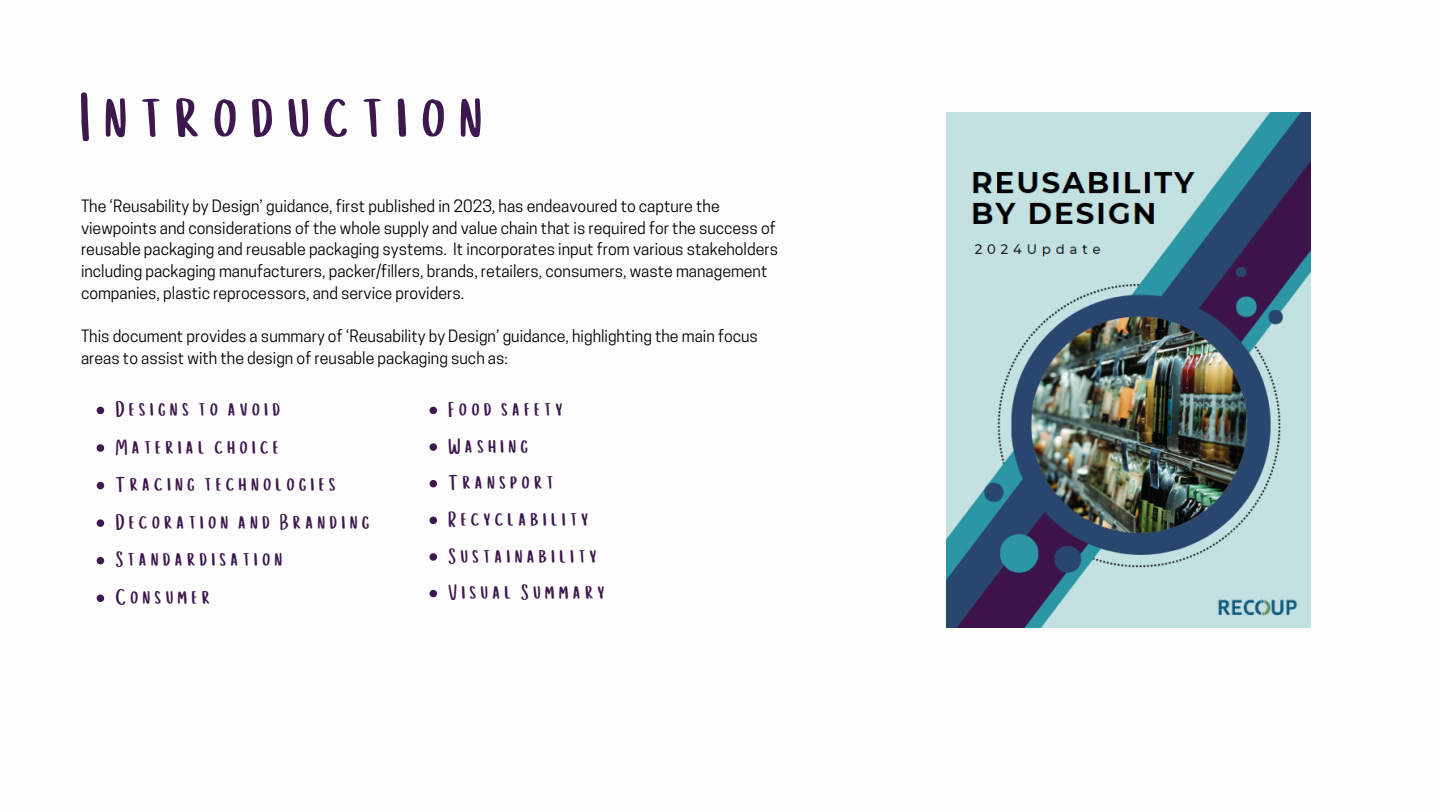
<style>
.page{position:relative;width:1440px;height:810px;background:#fff}
.page>*{position:absolute;margin:0;border:0;box-sizing:border-box;transform-origin:0 0}
.t1{font:67px "Cup Cakes";color:#3d184e}
.t2{font:22px "Cup Cakes";color:#3d184e}
.t3{font:16px/21.8px "Cooper Hewitt";color:#000}
</style>
<div class="page">
<img style="left:946px;top:113px;width:365px;height:514px">
<svg style="left:97px;top:407px;width:7px;height:7px"></svg>
<svg style="left:97px;top:595px;width:7px;height:7px"></svg>
<svg style="left:97px;top:482px;width:7px;height:7px"></svg>
<svg style="left:97px;top:444px;width:7px;height:8px"></svg>
<svg style="left:97px;top:557px;width:7px;height:7px"></svg>
<svg style="left:97px;top:519px;width:7px;height:8px"></svg>
<svg style="left:430px;top:553px;width:7px;height:8px"></svg>
<svg style="left:430px;top:517px;width:7px;height:7px"></svg>
<svg style="left:430px;top:590px;width:7px;height:7px"></svg>
<svg style="left:430px;top:443px;width:7px;height:8px"></svg>
<svg style="left:430px;top:407px;width:7px;height:7px"></svg>
<svg style="left:430px;top:480px;width:7px;height:7px"></svg>
<p class="t1" style="left:81px;top:74px;width:418px">Introduction</p>
<p class="t3" style="left:81px;top:197px;width:699px">The ‘Reusability by Design’ guidance, first published in 2023, has endeavoured to capture the viewpoints and considerations of the whole supply and value chain that is required for the success of reusable packaging and reusable packaging systems. It incorporates input from various stakeholders including packaging manufacturers, packer/fillers, brands, retailers, consumers, waste management companies, plastic reprocessors, and service providers.</p>
<p class="t3" style="left:81px;top:328px;width:678px">This document provides a summary of ‘Reusability by Design’ guidance, highlighting the main focus areas to assist with the design of reusable packaging such as:</p>
<p class="t2" style="left:116px;top:395px;width:170px">Designs to avoid</p>
<p class="t2" style="left:449px;top:395px;width:120px">Food safety</p>
<p class="t2" style="left:116px;top:433px;width:169px">Material choice</p>
<p class="t2" style="left:449px;top:432px;width:86px">Washing</p>
<p class="t2" style="left:116px;top:470px;width:226px">Tracing technologies</p>
<p class="t2" style="left:449px;top:468px;width:111px">Transport</p>
<p class="t2" style="left:116px;top:508px;width:260px">Decoration and Branding</p>
<p class="t2" style="left:449px;top:505px;width:146px">Recyclability</p>
<p class="t2" style="left:116px;top:545px;width:173px">Standardisation</p>
<p class="t2" style="left:449px;top:542px;width:154px">Sustainability</p>
<p class="t2" style="left:116px;top:583px;width:100px">Consumer</p>
<p class="t2" style="left:449px;top:578px;width:162px">Visual Summary</p>
</div>
